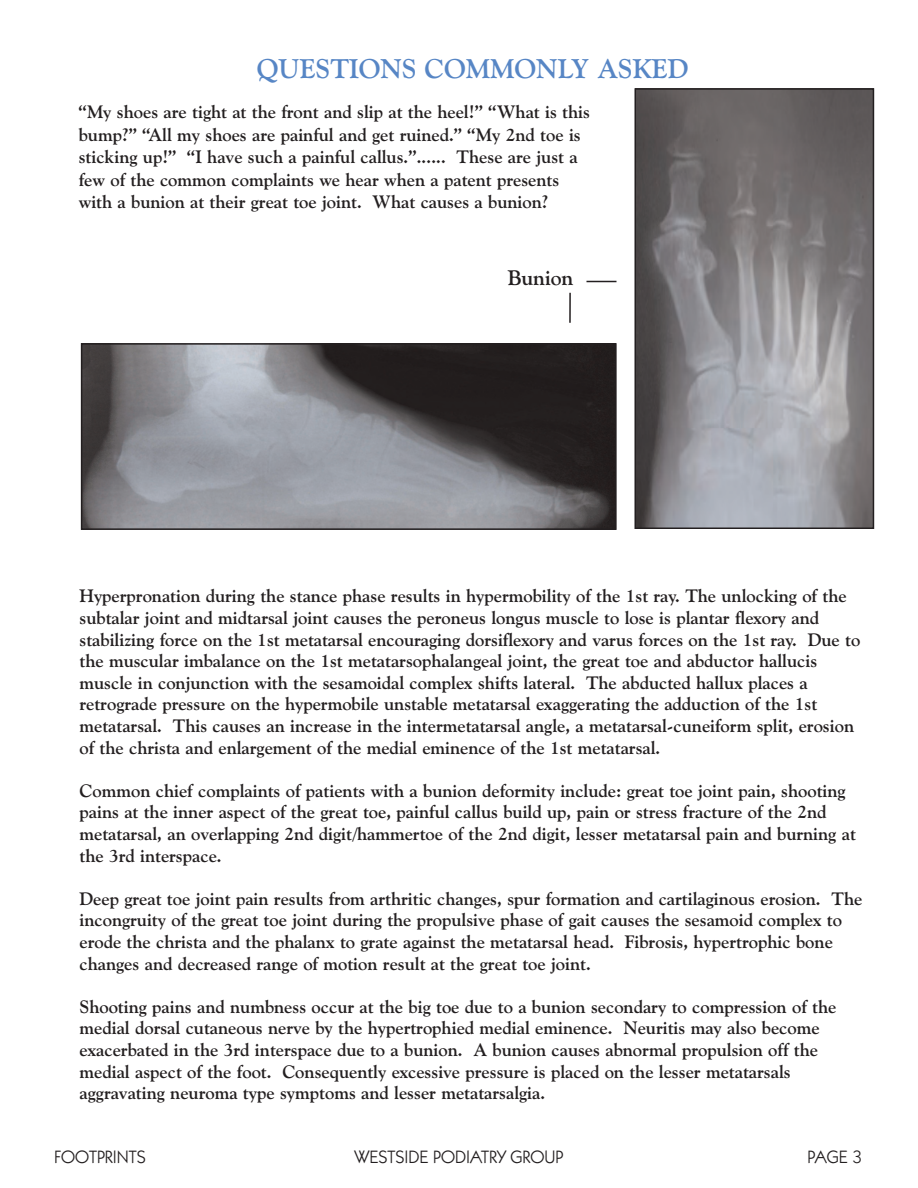
<style>
.page{position:relative;width:918px;height:1188px;background:#fff}
.page>*{position:absolute;margin:0;border:0;box-sizing:border-box;transform-origin:0 0}
.t1{font:700 27px "Goudy Old Style BT";color:#5786c5}
.t2{font:700 21px "Goudy Old Style BT";color:#231f20}
.t3{font:700 18px/21.6px "Goudy Old Style BT";color:#231f20}
.t4{font:18px "Itc Kabel";color:#231f20}
</style>
<div class="page">
<hr style="left:586px;top:281px;width:30px;height:1px;background:#231f20">
<hr style="left:569px;top:293px;width:2px;height:30px;background:#231f20">
<img style="left:84px;top:346px;width:530px;height:181px">
<div style="left:81px;top:343px;width:536px;height:187px;border:2px solid #231f20"></div>
<img style="left:637px;top:91px;width:234px;height:435px">
<div style="left:634px;top:88px;width:240px;height:441px;border:2px solid #231f20"></div>
<p class="t1" style="left:257px;top:58px;width:433px">QUESTIONS COMMONLY ASKED</p>
<p class="t3" style="left:79px;top:102px;width:513px;line-height:22.5px">“My shoes are tight at the front and slip at the heel!” “What is this bump?” “All my shoes are painful and get ruined.” “My 2nd toe is sticking up!” “I have such a painful callus.”...... These are just a few of the common complaints we hear when a patent presents with a bunion at their great toe joint. What causes a bunion?</p>
<p class="t2" style="left:508px;top:270px;width:67px">Bunion</p>
<p class="t3" style="left:80px;top:587px;width:782px">Hyperpronation during the stance phase results in hypermobility of the 1st ray. The unlocking of the subtalar joint and midtarsal joint causes the peroneus longus muscle to lose is plantar flexory and stabilizing force on the 1st metatarsal encouraging dorsiflexory and varus forces on the 1st ray. Due to the muscular imbalance on the 1st metatarsophalangeal joint, the great toe and abductor hallucis muscle in conjunction with the sesamoidal complex shifts lateral. The abducted hallux places a retrograde pressure on the hypermobile unstable metatarsal exaggerating the adduction of the 1st metatarsal. This causes an increase in the intermetatarsal angle, a metatarsal-cuneiform split, erosion of the christa and enlargement of the medial eminence of the 1st metatarsal.</p>
<p class="t3" style="left:80px;top:781px;width:778px">Common chief complaints of patients with a bunion deformity include: great toe joint pain, shooting pains at the inner aspect of the great toe, painful callus build up, pain or stress fracture of the 2nd metatarsal, an overlapping 2nd digit/hammertoe of the 2nd digit, lesser metatarsal pain and burning at the 3rd interspace.</p>
<p class="t3" style="left:80px;top:889px;width:784px">Deep great toe joint pain results from arthritic changes, spur formation and cartilaginous erosion. The incongruity of the great toe joint during the propulsive phase of gait causes the sesamoid complex to erode the christa and the phalanx to grate against the metatarsal head. Fibrosis, hypertrophic bone changes and decreased range of motion result at the great toe joint.</p>
<p class="t3" style="left:80px;top:997px;width:758px">Shooting pains and numbness occur at the big toe due to a bunion secondary to compression of the medial dorsal cutaneous nerve by the hypertrophied medial eminence. Neuritis may also become exacerbated in the 3rd interspace due to a bunion. A bunion causes abnormal propulsion off the medial aspect of the foot. Consequently excessive pressure is placed on the lesser metatarsals aggravating neuroma type symptoms and lesser metatarsalgia.</p>
<p class="t4" style="left:54px;top:1150px;width:93px">FOOTPRINTS</p>
<p class="t4" style="left:355px;top:1150px;width:210px">WESTSIDE PODIATRY GROUP</p>
<p class="t4" style="left:808px;top:1150px;width:56px">PAGE 3</p>
</div>
